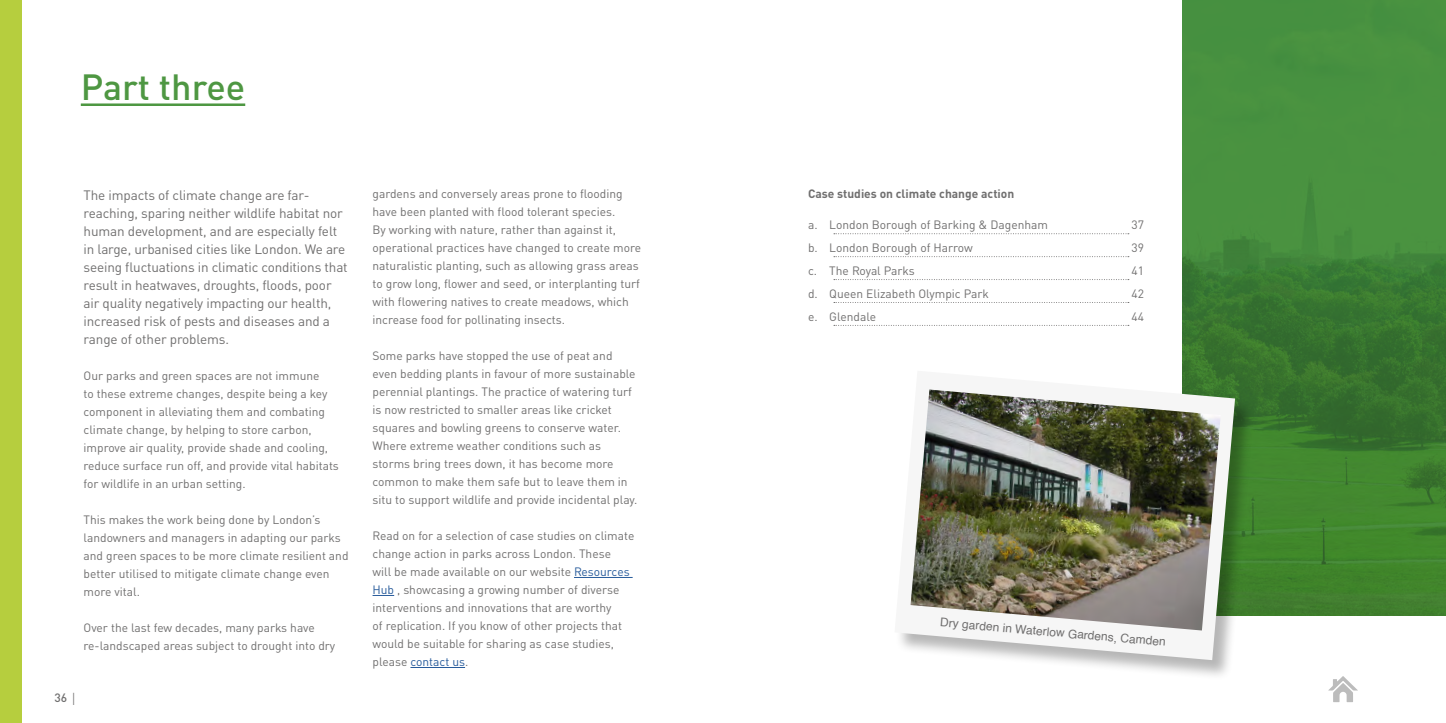
<style>
.page{position:relative;width:1446px;height:723px;background:#fff}
.page>*{position:absolute;margin:0;border:0;box-sizing:border-box;transform-origin:0 0}
.t1{font:500 36px "DINOT";color:#4e9742}
.t2{font:13.5px/18px "DINOT";letter-spacing:-.01em;color:#706f6f}
.t3{font:12px/18px "DINOT";color:#706f6f}
.t4{font:12px "Helvetica";color:#706f6f}
.t5{font:700 12px "DINOT";color:#706f6f}
.t6{font:500 12px "DIN";color:#706f6f}
.s1{font-family:"Courier";font-weight:400}
.s2{color:#275b9b}
</style>
<div class="page">
<svg style="left:1328px;top:676px;width:30px;height:26px"></svg>
<svg style="left:834px;top:233px;width:295px;height:1px"></svg>
<svg style="left:834px;top:256px;width:295px;height:1px"></svg>
<svg style="left:834px;top:279px;width:295px;height:1px"></svg>
<svg style="left:834px;top:302px;width:295px;height:1px"></svg>
<svg style="left:834px;top:325px;width:295px;height:1px"></svg>
<div style="left:0;top:0;width:21px;height:723px;background:#b6ce3e"></div>
<hr style="left:574px;top:577px;width:59px;height:1px;background:#275b9b">
<svg style="left:372px;top:595px;width:22px;height:1px"></svg>
<hr style="left:410px;top:667px;width:55px;height:1px;background:#275b9b">
<img style="left:1182px;top:0;width:264px;height:615px">
<div style="left:895px;top:371px;width:360px;height:309px;background:#000;opacity:.29"></div>
<svg style="left:895px;top:371px;width:340px;height:289px;fill:#f6f6f6"></svg>
<img style="left:910px;top:389px;width:310px;height:241px">
<hr style="left:81px;top:103px;width:164px;height:3px;background:#4e9742">
<h1 class="t1" style="left:81px;top:64px;width:166px">Part three</h1>
<p class="t2" style="left:84px;top:186px;width:266px">The impacts of climate change are far&shy;reaching, sparing neither wildlife habitat nor human development, and are especially felt in large, urbanised cities like London. We are seeing fluctuations in climatic conditions that result in heatwaves, droughts, floods, poor air quality negatively impacting our health, increased risk of pests and diseases and a range of other problems.</p>
<p class="t3" style="left:84px;top:367px;width:257px">Our parks and green spaces are not immune<br>to these extreme changes, despite being a key component in alleviating them and combating climate change, by helping to store carbon, improve air quality, provide shade and cooling, reduce surface run off, and provide vital habitats for wildlife in an urban setting.</p>
<p class="t3" style="left:84px;top:511px;width:266px">This makes the work being done by London’s landowners and managers in adapting our parks and green spaces to be more climate resilient and better utilised to mitigate climate change even more vital.</p>
<p class="t3" style="left:84px;top:619px;width:253px">Over the last few decades, many parks have re-landscaped areas subject to drought into dry</p>
<p class="t6" style="left:55px;top:690px;width:24px">36 <span class="s1">∣</span></p>
<p class="t3" style="left:372px;top:184px;width:270px">gardens and conversely areas prone to flooding have been planted with flood tolerant species.<br>By working with nature, rather than against it, operational practices have changed to create more naturalistic planting, such as allowing grass areas to grow long, flower and seed, or interplanting turf with flowering natives to create meadows, which increase food for pollinating insects.</p>
<p class="t3" style="left:372px;top:346px;width:266px">Some parks have stopped the use of peat and even bedding plants in favour of more sustainable perennial plantings. The practice of watering turf is now restricted to smaller areas like cricket squares and bowling greens to conserve water.<br>Where extreme weather conditions such as storms bring trees down, it has become more common to make them safe but to leave them in situ to support wildlife and provide incidental play.</p>
<p class="t3" style="left:372px;top:526px;width:263px">Read on for a selection of case studies on climate change action in parks across London. These<br>will be made available on our website <span class="s2">Resources Hub</span> , showcasing a growing number of diverse interventions and innovations that are worthy<br>of replication. If you know of other projects that would be suitable for sharing as case studies, please <span class="s2">contact us</span>.</p>
<p class="t5" style="left:808px;top:185px;width:208px">Case studies on climate change action</p>
<p class="t3" style="left:808px;top:216px;width:241px">a. London Borough of Barking &amp; Dagenham</p>
<p class="t3" style="left:1131px;top:216px;width:14px">37</p>
<p class="t3" style="left:808px;top:238px;width:166px">b. London Borough of Harrow</p>
<p class="t3" style="left:1131px;top:238px;width:14px">39</p>
<p class="t3" style="left:808px;top:261px;width:108px">c. The Royal Parks</p>
<p class="t3" style="left:1131px;top:261px;width:14px">41</p>
<p class="t3" style="left:808px;top:284px;width:182px">d. Queen Elizabeth Olympic Park</p>
<p class="t3" style="left:1131px;top:284px;width:14px">42</p>
<p class="t3" style="left:808px;top:307px;width:70px">e. Glendale</p>
<p class="t3" style="left:1131px;top:307px;width:14px">44</p>
<p class="t4" style="left:941px;top:613px;width:228px;rotate:5deg">Dry garden in Waterlow Gardens, Camden</p>
</div>
